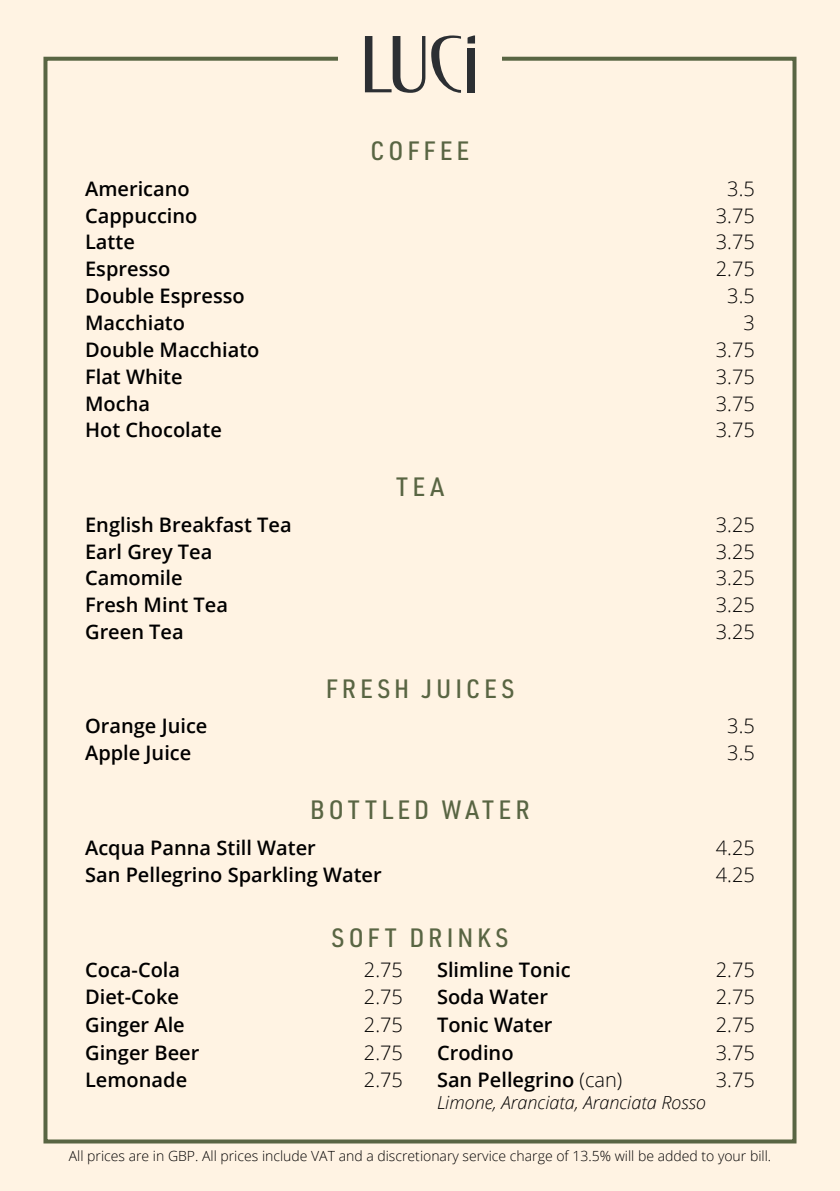
<style>
.page{position:relative;width:840px;height:1191px;background:#fff}
.page>*{position:absolute;margin:0;border:0;box-sizing:border-box;transform-origin:0 0}
.t1{font:500 26px "URWDIN Semi Cond";letter-spacing:.15em;color:#596543}
.t2{font:600 20px "Open Sans";color:#000}
.t3{font:300 20px "Open Sans";color:#000}
.t4{font:italic 300 18px "Open Sans";color:#000}
.t5{font:300 14px "Open Sans";color:#000}
.s1{font-weight:300}
</style>
<div class="page">
<div style="left:0;top:0;width:839px;height:1191px;background:#fff3e3"></div>
<div style="left:43px;top:57px;width:753px;height:1086px;border:4px solid #596543"></div>
<div style="left:338px;top:9px;width:163px;height:110px;background:#fff3e3"></div>
<svg style="left:365px;top:36px;width:60px;height:57px"></svg>
<svg style="left:431px;top:35px;width:30px;height:58px"></svg>
<div style="left:467px;top:48px;width:8px;height:44px;background:#2c2f33"></div>
<svg style="left:467px;top:35px;width:8px;height:9px"></svg>
<h1 class="t1" style="left:370px;top:134px;width:100px">COFFEE</h1>
<p class="t2" style="left:85px;top:175px;width:106px">Americano</p>
<p class="t3" style="left:726px;top:175px;width:29px">3.5</p>
<p class="t2" style="left:85px;top:201px;width:114px">Cappuccino</p>
<p class="t3" style="left:715px;top:202px;width:41px">3.75</p>
<p class="t2" style="left:85px;top:228px;width:51px">Latte</p>
<p class="t3" style="left:715px;top:228px;width:41px">3.75</p>
<p class="t2" style="left:85px;top:255px;width:87px">Espresso</p>
<p class="t3" style="left:715px;top:255px;width:41px">2.75</p>
<p class="t2" style="left:85px;top:282px;width:161px">Double Espresso</p>
<p class="t3" style="left:726px;top:282px;width:29px">3.5</p>
<p class="t2" style="left:85px;top:309px;width:101px">Macchiato</p>
<p class="t3" style="left:743px;top:309px;width:13px">3</p>
<p class="t2" style="left:85px;top:336px;width:176px">Double Macchiato</p>
<p class="t3" style="left:715px;top:336px;width:41px">3.75</p>
<p class="t2" style="left:85px;top:363px;width:99px">Flat White</p>
<p class="t3" style="left:715px;top:363px;width:41px">3.75</p>
<p class="t2" style="left:85px;top:389px;width:66px">Mocha</p>
<p class="t3" style="left:715px;top:389px;width:41px">3.75</p>
<p class="t2" style="left:85px;top:416px;width:138px">Hot Chocolate</p>
<p class="t3" style="left:715px;top:416px;width:41px">3.75</p>
<h1 class="t1" style="left:396px;top:470px;width:49px">TEA</h1>
<p class="t2" style="left:85px;top:511px;width:208px">English Breakfast Tea</p>
<p class="t3" style="left:715px;top:511px;width:41px">3.25</p>
<p class="t2" style="left:85px;top:537px;width:129px">Earl Grey Tea</p>
<p class="t3" style="left:715px;top:537px;width:41px">3.25</p>
<p class="t2" style="left:85px;top:564px;width:99px">Camomile</p>
<p class="t3" style="left:715px;top:564px;width:41px">3.25</p>
<p class="t2" style="left:85px;top:591px;width:144px">Fresh Mint Tea</p>
<p class="t3" style="left:715px;top:591px;width:41px">3.25</p>
<p class="t2" style="left:85px;top:618px;width:100px">Green Tea</p>
<p class="t3" style="left:715px;top:618px;width:41px">3.25</p>
<h1 class="t1" style="left:325px;top:671px;width:190px">FRESH JUICES</h1>
<p class="t2" style="left:85px;top:712px;width:124px">Orange Juice</p>
<p class="t3" style="left:726px;top:712px;width:29px">3.5</p>
<p class="t2" style="left:85px;top:739px;width:108px">Apple Juice</p>
<p class="t3" style="left:726px;top:739px;width:29px">3.5</p>
<h1 class="t1" style="left:310px;top:792px;width:221px">BOTTLED WATER</h1>
<p class="t2" style="left:85px;top:833px;width:232px">Acqua Panna Still Water</p>
<p class="t3" style="left:715px;top:833px;width:41px">4.25</p>
<p class="t2" style="left:85px;top:861px;width:298px">San Pellegrino Sparkling Water</p>
<p class="t3" style="left:715px;top:861px;width:41px">4.25</p>
<h1 class="t1" style="left:331px;top:920px;width:178px">SOFT DRINKS</h1>
<p class="t2" style="left:85px;top:955px;width:96px">Coca-Cola</p>
<p class="t3" style="left:364px;top:955px;width:41px">2.75</p>
<p class="t2" style="left:85px;top:983px;width:95px">Diet-Coke</p>
<p class="t3" style="left:364px;top:983px;width:41px">2.75</p>
<p class="t2" style="left:85px;top:1011px;width:101px">Ginger Ale</p>
<p class="t3" style="left:364px;top:1011px;width:41px">2.75</p>
<p class="t2" style="left:85px;top:1038px;width:116px">Ginger Beer</p>
<p class="t3" style="left:364px;top:1038px;width:41px">2.75</p>
<p class="t2" style="left:85px;top:1066px;width:103px">Lemonade</p>
<p class="t3" style="left:364px;top:1066px;width:41px">2.75</p>
<p class="t2" style="left:437px;top:955px;width:135px">Slimline Tonic</p>
<p class="t3" style="left:715px;top:955px;width:41px">2.75</p>
<p class="t2" style="left:437px;top:983px;width:112px">Soda Water</p>
<p class="t3" style="left:715px;top:983px;width:41px">2.75</p>
<p class="t2" style="left:437px;top:1011px;width:117px">Tonic Water</p>
<p class="t3" style="left:715px;top:1011px;width:41px">2.75</p>
<p class="t2" style="left:437px;top:1038px;width:78px">Crodino</p>
<p class="t3" style="left:715px;top:1038px;width:41px">3.75</p>
<p class="t2" style="left:437px;top:1066px;width:187px">San Pellegrino <span class="s1">(can)</span></p>
<p class="t3" style="left:715px;top:1066px;width:41px">3.75</p>
<p class="t4" style="left:437px;top:1090px;width:270px">Limone, Aranciata, Aranciata Rosso</p>
<p class="t5" style="left:69px;top:1145px;width:703px">All prices are in GBP. All prices include VAT and a discretionary service charge of 13.5% will be added to your bill.</p>
</div>
